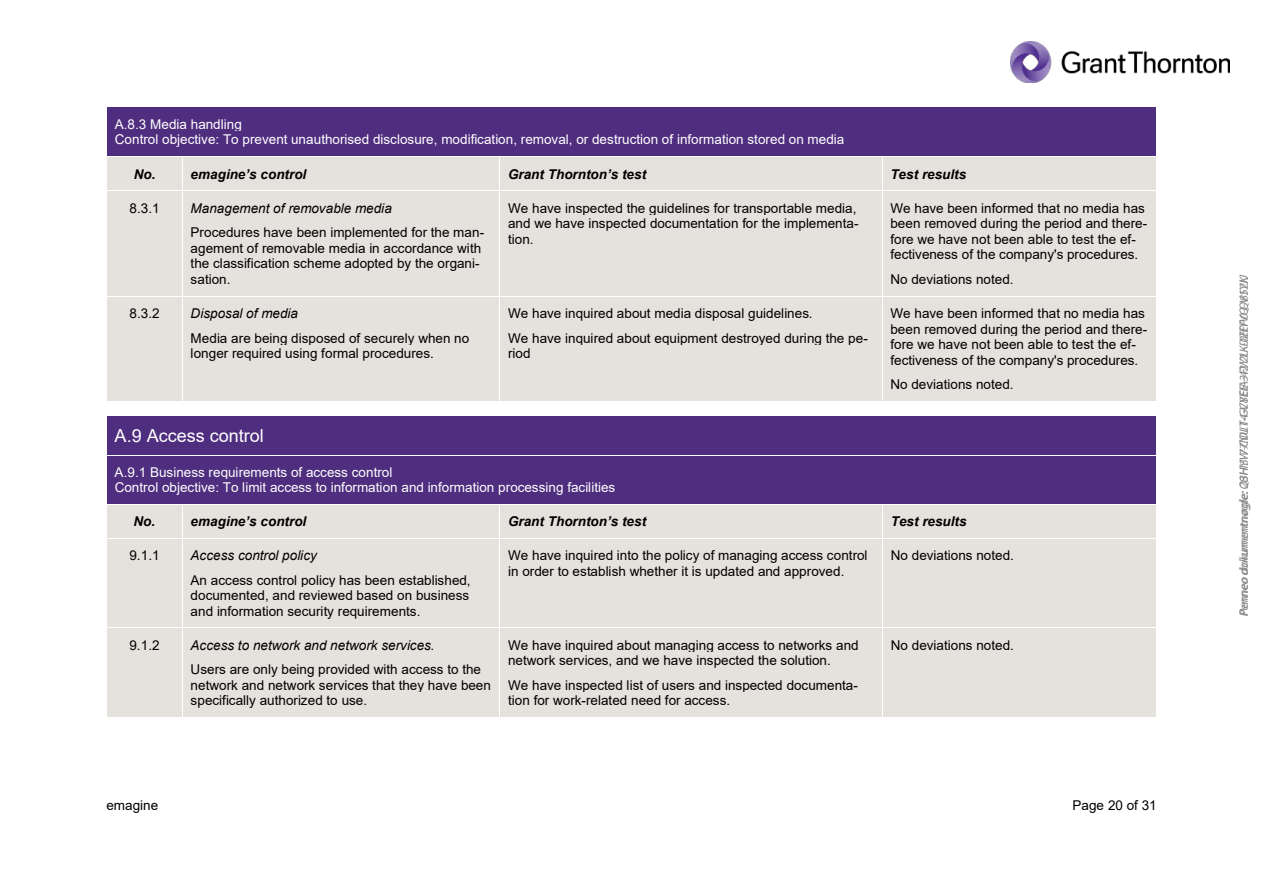
<style>
.page{position:relative;width:1263px;height:893px;background:#fff}
.page>*{position:absolute;margin:0;border:0;box-sizing:border-box;transform-origin:0 0}
.t1{font:18px "Arial";color:#fff}
.t2{font:13.5px/15.6px "Arial";letter-spacing:.005em;color:#000}
.t3{font:13.5px/15.5px "Arial";letter-spacing:.005em;color:#fff}
.t4{font:italic 700 13.5px "Arial";color:#000}
.t5{font:italic 13.5px "Arial";letter-spacing:.005em;color:#000}
.t6{font:italic 12px "Myriad Pro";color:#888}
</style>
<div class="page">
<img style="left:1011px;top:42px;width:218px;height:40px">
<div style="left:115px;top:107px;width:1033px;height:25px;background:#4f2d7f"></div>
<div style="left:115px;top:132px;width:1033px;height:24px;background:#4f2d7f"></div>
<div style="left:107px;top:157px;width:75px;height:33px;background:#e5e1dd"></div>
<div style="left:183px;top:157px;width:317px;height:33px;background:#e5e1dd"></div>
<div style="left:500px;top:157px;width:382px;height:33px;background:#e5e1dd"></div>
<div style="left:883px;top:157px;width:273px;height:33px;background:#e5e1dd"></div>
<hr style="left:500px;top:157px;width:1px;height:33px;background:#fff">
<div style="left:107px;top:191px;width:75px;height:105px;background:#e5e1dd"></div>
<div style="left:183px;top:191px;width:317px;height:105px;background:#e5e1dd"></div>
<div style="left:500px;top:191px;width:382px;height:105px;background:#e5e1dd"></div>
<div style="left:883px;top:191px;width:273px;height:105px;background:#e5e1dd"></div>
<hr style="left:500px;top:191px;width:1px;height:105px;background:#fff">
<div style="left:107px;top:296px;width:75px;height:105px;background:#e5e1dd"></div>
<div style="left:183px;top:296px;width:317px;height:105px;background:#e5e1dd"></div>
<div style="left:500px;top:296px;width:382px;height:105px;background:#e5e1dd"></div>
<div style="left:883px;top:296px;width:273px;height:105px;background:#e5e1dd"></div>
<hr style="left:107px;top:296px;width:75px;height:1px;background:#fff">
<hr style="left:183px;top:296px;width:317px;height:1px;background:#fff">
<hr style="left:500px;top:296px;width:382px;height:1px;background:#fff">
<hr style="left:883px;top:296px;width:273px;height:1px;background:#fff">
<hr style="left:500px;top:296px;width:1px;height:105px;background:#fff">
<div style="left:115px;top:416px;width:1033px;height:39px;background:#4f2d7f"></div>
<hr style="left:107px;top:416px;width:1049px;height:1px;background:#fff">
<div style="left:115px;top:455px;width:1033px;height:25px;background:#4f2d7f"></div>
<div style="left:115px;top:480px;width:1033px;height:24px;background:#4f2d7f"></div>
<hr style="left:107px;top:455px;width:1049px;height:1px;background:#fff">
<div style="left:107px;top:505px;width:75px;height:33px;background:#e5e1dd"></div>
<div style="left:183px;top:505px;width:317px;height:33px;background:#e5e1dd"></div>
<div style="left:500px;top:505px;width:382px;height:33px;background:#e5e1dd"></div>
<div style="left:883px;top:505px;width:273px;height:33px;background:#e5e1dd"></div>
<hr style="left:500px;top:505px;width:1px;height:33px;background:#fff">
<div style="left:107px;top:539px;width:75px;height:89px;background:#e5e1dd"></div>
<div style="left:183px;top:539px;width:317px;height:89px;background:#e5e1dd"></div>
<div style="left:500px;top:539px;width:382px;height:89px;background:#e5e1dd"></div>
<div style="left:883px;top:539px;width:273px;height:89px;background:#e5e1dd"></div>
<hr style="left:500px;top:538px;width:1px;height:90px;background:#fff">
<div style="left:107px;top:628px;width:75px;height:89px;background:#e5e1dd"></div>
<div style="left:183px;top:628px;width:317px;height:89px;background:#e5e1dd"></div>
<div style="left:500px;top:628px;width:382px;height:89px;background:#e5e1dd"></div>
<div style="left:883px;top:628px;width:273px;height:89px;background:#e5e1dd"></div>
<hr style="left:107px;top:628px;width:75px;height:1px;background:#fff">
<hr style="left:183px;top:628px;width:317px;height:1px;background:#fff">
<hr style="left:500px;top:628px;width:382px;height:1px;background:#fff">
<hr style="left:883px;top:628px;width:273px;height:1px;background:#fff">
<hr style="left:500px;top:628px;width:1px;height:89px;background:#fff">
<p class="t3" style="left:115px;top:117px;width:731px">A.8.3 Media handling<br>Control objective: To prevent unauthorised disclosure, modification, removal, or destruction of information stored on media</p>
<p class="t4" style="left:134px;top:169px;width:23px">No.</p>
<p class="t4" style="left:191px;top:169px;width:117px">emagine9s control</p>
<p class="t4" style="left:508px;top:169px;width:140px">Grant Thornton9s test</p>
<p class="t4" style="left:890px;top:169px;width:77px">Test results</p>
<p class="t2" style="left:130px;top:201px;width:32px">8.3.1</p>
<p class="t5" style="left:191px;top:203px;width:203px">Management of removable media</p>
<p class="t2" style="left:191px;top:226px;width:295px">Procedures have been implemented for the man&shy;agement of removable media in accordance with the classification scheme adopted by the organi&shy;sation.</p>
<p class="t2" style="left:508px;top:201px;width:352px">We have inspected the guidelines for transportable media, and we have inspected documentation for the implementa&shy;tion.</p>
<p class="t2" style="left:890px;top:201px;width:258px">We have been informed that no media has been removed during the period and there&shy;fore we have not been able to test the ef&shy;fectiveness of the company's procedures.</p>
<p class="t2" style="left:890px;top:273px;width:125px">No deviations noted.</p>
<p class="t2" style="left:130px;top:307px;width:32px">8.3.2</p>
<p class="t5" style="left:191px;top:308px;width:109px">Disposal of media</p>
<p class="t2" style="left:191px;top:331px;width:280px">Media are being disposed of securely when no longer required using formal procedures.</p>
<p class="t2" style="left:508px;top:302px;width:361px;line-height:24.6px">We have inquired about media disposal guidelines.<br>We have inquired about equipment destroyed during the pe-</p>
<p class="t2" style="left:508px;top:347px;width:24px">riod</p>
<p class="t2" style="left:890px;top:307px;width:258px">We have been informed that no media has been removed during the period and there&shy;fore we have not been able to test the ef&shy;fectiveness of the company's procedures.</p>
<p class="t2" style="left:890px;top:378px;width:125px">No deviations noted.</p>
<h1 class="t1" style="left:115px;top:429px;width:151px">A.9 Access control</h1>
<p class="t3" style="left:115px;top:466px;width:502px">A.9.1 Business requirements of access control<br>Control objective: To limit access to information and information processing facilities</p>
<p class="t4" style="left:134px;top:516px;width:23px">No.</p>
<p class="t4" style="left:191px;top:516px;width:117px">emagine9s control</p>
<p class="t4" style="left:508px;top:516px;width:140px">Grant Thornton9s test</p>
<p class="t4" style="left:891px;top:516px;width:77px">Test results</p>
<p class="t2" style="left:129px;top:549px;width:32px">9.1.1</p>
<p class="t5" style="left:191px;top:550px;width:128px">Access control policy</p>
<p class="t2" style="left:191px;top:573px;width:282px;text-align:justify">An access control policy has been established, documented, and reviewed based on business and information security requirements.</p>
<p class="t2" style="left:508px;top:549px;width:361px">We have inquired into the policy of managing access control in order to establish whether it is updated and approved.</p>
<p class="t2" style="left:891px;top:549px;width:125px">No deviations noted.</p>
<p class="t2" style="left:129px;top:638px;width:32px">9.1.2</p>
<p class="t5" style="left:191px;top:640px;width:246px">Access to network and network services.</p>
<p class="t2" style="left:191px;top:663px;width:302px">Users are only being provided with access to the network and network services that they have been specifically authorized to use.</p>
<p class="t2" style="left:508px;top:638px;width:352px">We have inquired about managing access to networks and network services, and we have inspected the solution.</p>
<p class="t2" style="left:508px;top:678px;width:351px">We have inspected list of users and inspected documenta&shy;tion for work-related need for access.</p>
<p class="t2" style="left:891px;top:638px;width:125px">No deviations noted.</p>
<p class="t2" style="left:106px;top:799px;width:53px">emagine</p>
<p class="t2" style="left:1072px;top:799px;width:86px">Page 20 of 31</p>
<p class="t6" style="left:1239px;top:617px;width:345px;rotate:-90deg">Penneo dokumentnøg le:Q3HYW-CDL14-V8EIA-42Y1K-0HYVQ-V1YJJ</p>
<p class="t6" style="left:1239px;top:616px;width:342px;rotate:-90deg">Penneo dokumentn¯g le:28 I3-77NUT-GCY E-3FV2L-DZEP0-Q852K</p>
</div>
